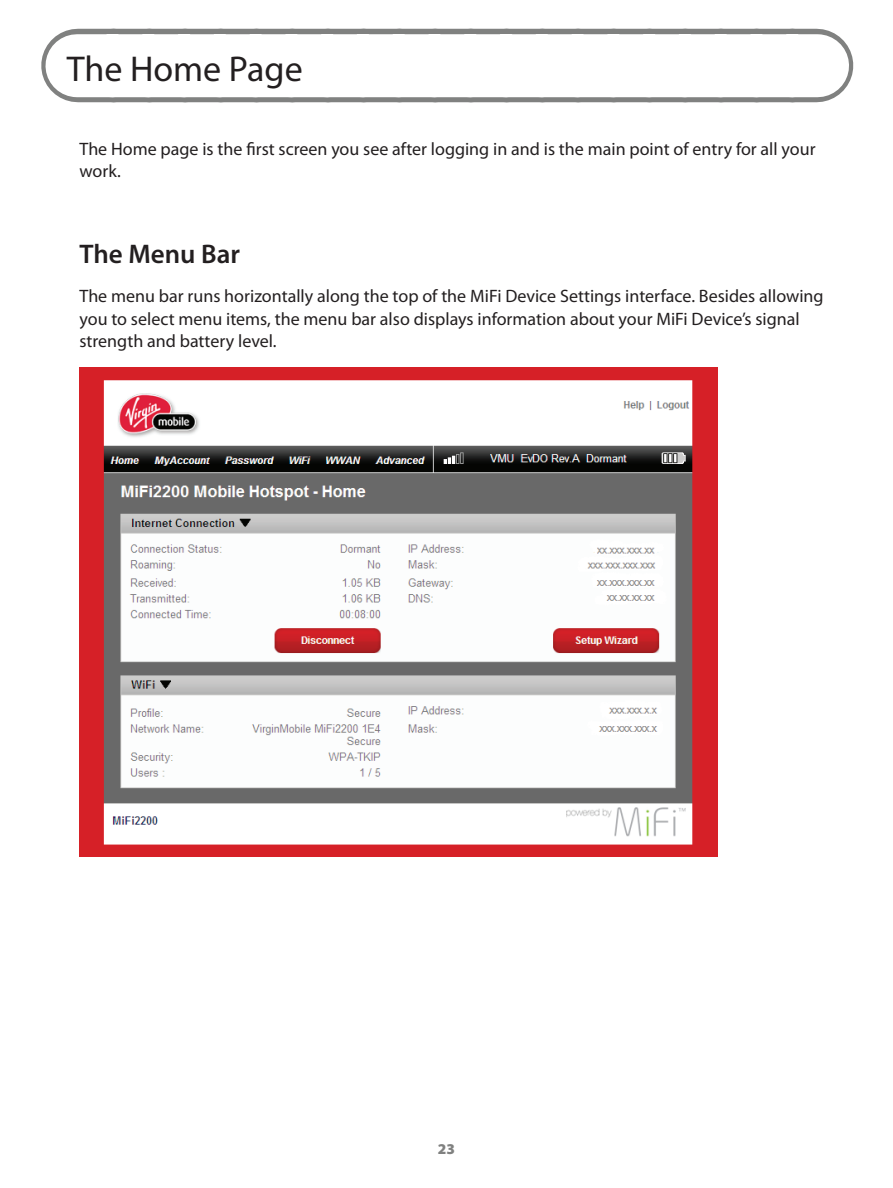
<style>
.page{position:relative;width:893px;height:1188px;background:#fff}
.page>*{position:absolute;margin:0;border:0;box-sizing:border-box;transform-origin:0 0}
.t1{font:36px "Myriad Pro";color:#231f20}
.t2{font:600 27px "Myriad Pro";color:#231f20}
.t3{font:18px/22.5px "Myriad Pro";color:#231f20}
.t4{font:900 15px "Myriad Pro";color:#808180}
</style>
<div class="page">
<svg style="left:78px;top:29px;width:738px;height:73px;background:#838483"></svg>
<svg style="left:77px;top:34px;width:740px;height:63px"></svg>
<img style="left:80px;top:367px;width:637px;height:489px">
<h1 class="t1" style="left:67px;top:47px;width:237px">The Home Page</h1>
<p class="t3" style="left:80px;top:137px;width:738px">The Home page is the first screen you see after logging in and is the main point of entry for all your work.</p>
<h2 class="t2" style="left:80px;top:236px;width:162px">The Menu Bar</h2>
<p class="t3" style="left:80px;top:285px;width:746px">The menu bar runs horizontally along the top of the MiFi Device Settings interface. Besides allowing you to select menu items, the menu bar also displays information about your MiFi Device’s signal strength and battery level.</p>
<p class="t4" style="left:438px;top:1140px;width:19px">23</p>
</div>
